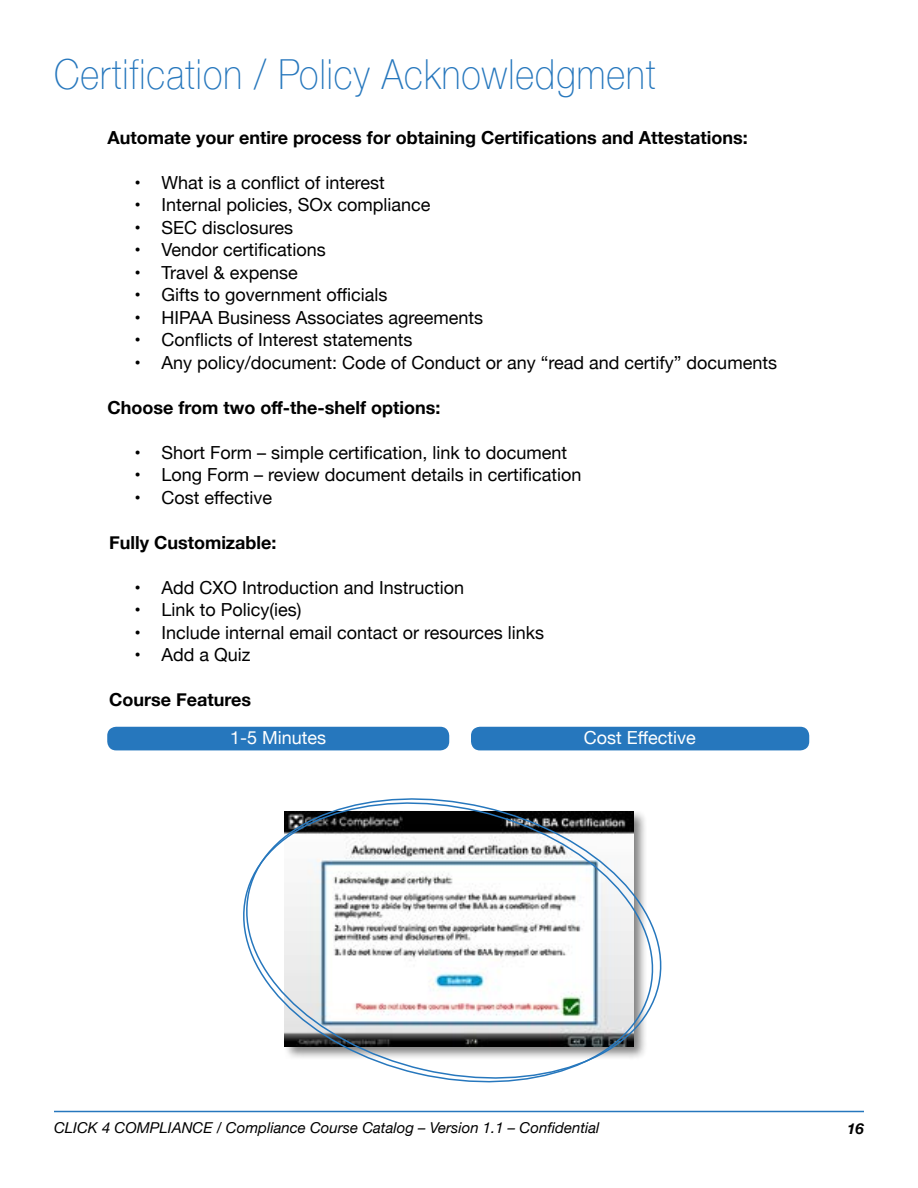
<style>
.page{position:relative;width:918px;height:1188px;background:#fff}
.page>*{position:absolute;margin:0;border:0;box-sizing:border-box;transform-origin:0 0}
.t1{font:100 41.4px "Helvetica Neue";letter-spacing:.03em;color:#2677bd;scale:.87 1}
.t2{font:18px "Helvetica Neue";color:#000}
.t3{font:700 18px "Helvetica Neue";color:#000}
.t4{font:18px "Helvetica Neue";color:#fff}
.t5{font:italic 15px "Helvetica Neue";color:#000}
.t6{font:italic 700 15px "Helvetica Neue";color:#000}
</style>
<div class="page">
<hr style="left:54px;top:1111px;width:810px;height:1px;background:#2677bd">
<div style="left:107px;top:727px;width:342px;height:23px;background:#2677bd;border-radius:9px"></div>
<div style="left:471px;top:727px;width:338px;height:23px;background:#2677bd;border-radius:9px"></div>
<svg style="left:243px;top:798px;width:419px;height:285px"></svg>
<h1 class="t1" style="left:54px;top:43px;width:693px">Certification / Policy Acknowledgment</h1>
<p class="t3" style="left:108px;top:123px;width:642px">Automate your entire process for obtaining Certifications and Attestations:</p>
<p class="t2" style="left:135px;top:169px;width:252px">• What is a conflict of interest</p>
<p class="t2" style="left:135px;top:192px;width:298px">• Internal policies, SOx compliance</p>
<p class="t2" style="left:135px;top:214px;width:160px">• SEC disclosures</p>
<p class="t2" style="left:135px;top:237px;width:193px">• Vendor certifications</p>
<p class="t2" style="left:135px;top:259px;width:165px">• Travel &amp; expense</p>
<p class="t2" style="left:135px;top:282px;width:255px">• Gifts to government officials</p>
<p class="t2" style="left:135px;top:304px;width:350px">• HIPAA Business Associates agreements</p>
<p class="t2" style="left:135px;top:327px;width:280px">• Conflicts of Interest statements</p>
<p class="t2" style="left:135px;top:349px;width:644px">• Any policy/document: Code of Conduct or any “read and certify” documents</p>
<p class="t3" style="left:108px;top:393px;width:335px">Choose from two off-the-shelf options:</p>
<p class="t2" style="left:135px;top:439px;width:434px">• Short Form – simple certification, link to document</p>
<p class="t2" style="left:135px;top:462px;width:449px">• Long Form – review document details in certification</p>
<p class="t2" style="left:135px;top:484px;width:139px">• Cost effective</p>
<p class="t3" style="left:109px;top:528px;width:169px">Fully Customizable:</p>
<p class="t2" style="left:135px;top:574px;width:331px">• Add CXO Introduction and Instruction</p>
<p class="t2" style="left:135px;top:597px;width:169px">• Link to Policy(ies)</p>
<p class="t2" style="left:135px;top:619px;width:411px">• Include internal email contact or resources links</p>
<p class="t2" style="left:135px;top:642px;width:118px">• Add a Quiz</p>
<p class="t3" style="left:109px;top:686px;width:144px">Course Features</p>
<p class="t4" style="left:230px;top:725px;width:98px">1-5 Minutes</p>
<p class="t4" style="left:584px;top:725px;width:114px">Cost Effective</p>
<p class="t5" style="left:54px;top:1117px;width:547px">CLICK 4 COMPLIANCE / Compliance Course Catalog – Version 1.1 – Confidential</p>
<p class="t6" style="left:847px;top:1117px;width:18px">16</p>
</div>
